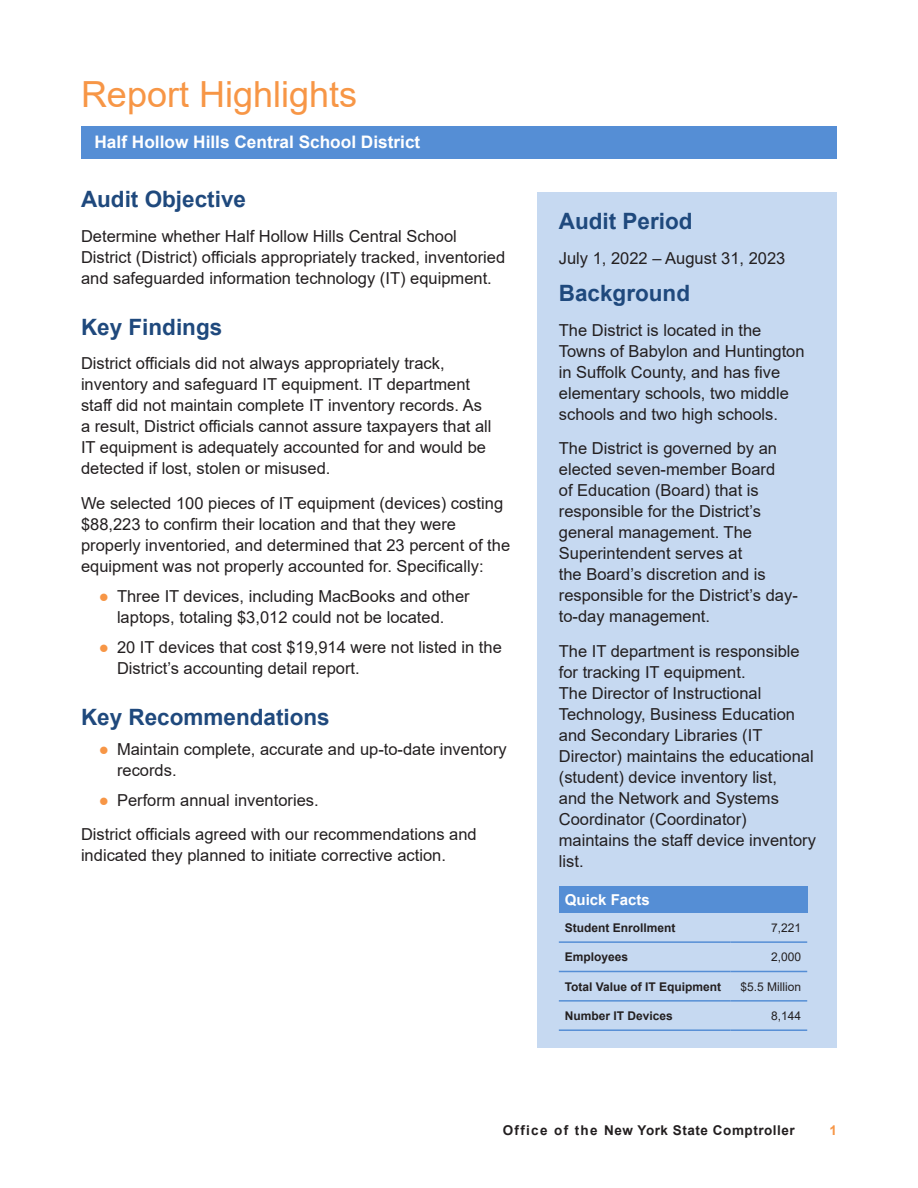
<style>
.page{position:relative;width:918px;height:1188px;background:#fff}
.page>*{position:absolute;margin:0;border:0;box-sizing:border-box;transform-origin:0 0}
.Section_Heads{font:36px "Arial";color:#f79646}
._2_Subheads{font:700 22.5px "Arial";color:#1f497d}
.Body_Text{font:700 22.5px "Arial";color:#1f497d}
.t1{font:700 17.25px "Arial";color:#fff}
.Body_Text-2{font:16.5px/21px "Arial";color:#231f20}
.Footnotes{font:700 15px "Arial";color:#fff}
.t2{font:700 13.5px "Arial";letter-spacing:.04em;color:#231f20}
.t3{font:700 13.5px "Arial";color:#f79646}
.Footnotes-2{font:700 12px "Arial";color:#231f20}
.Footnotes-3{font:12px "Arial";color:#231f20}
.s1{color:#f79646}
</style>
<div class="page">
<hr style="left:81px;top:126px;width:756px;height:3px;background:#558ed5">
<div style="left:538px;top:192px;width:299px;height:856px;background:#c6d9f1"></div>
<div style="left:81px;top:128px;width:756px;height:31px;background:#558ed5"></div>
<div style="left:559px;top:886px;width:248px;height:27px;background:#558ed5"></div>
<hr style="left:559px;top:941px;width:171px;height:2px;background:#558ed5">
<hr style="left:730px;top:941px;width:77px;height:2px;background:#558ed5">
<hr style="left:559px;top:971px;width:171px;height:1px;background:#558ed5">
<hr style="left:730px;top:971px;width:77px;height:1px;background:#558ed5">
<hr style="left:559px;top:1000px;width:171px;height:2px;background:#558ed5">
<hr style="left:730px;top:1000px;width:77px;height:2px;background:#558ed5">
<hr style="left:559px;top:1029px;width:171px;height:2px;background:#558ed5">
<hr style="left:730px;top:1029px;width:77px;height:2px;background:#558ed5">
<p class="Section_Heads" style="left:81px;top:70px;width:278px">Report Highlights</p>
<p class="t1" style="left:94px;top:129px;width:327px">Half Hollow Hills Central School District</p>
<p class="_2_Subheads" style="left:81px;top:184px;width:167px">Audit Objective</p>
<p class="Body_Text-2" style="left:81px;top:226px;width:426px">Determine whether Half Hollow Hills Central School<br>District (District) officials appropriately tracked, inventoried and safeguarded information technology (IT) equipment.</p>
<p class="_2_Subheads" style="left:81px;top:311px;width:143px">Key Findings</p>
<p class="Body_Text-2" style="left:81px;top:353px;width:412px">District officials did not always appropriately track, inventory and safeguard IT equipment. IT department staff did not maintain complete IT inventory records. As a result, District officials cannot assure taxpayers that all IT equipment is adequately accounted for and would be detected if lost, stolen or misused.</p>
<p class="Body_Text-2" style="left:81px;top:493px;width:431px">We selected 100 pieces of IT equipment (devices) costing $88,223 to confirm their location and that they were properly inventoried, and determined that 23 percent of the equipment was not properly accounted for. Specifically:</p>
<p class="Body_Text-2" style="left:99px;top:586px;width:372px;text-align:center"><span class="s1">●</span> Three IT devices, including MacBooks and other laptops, totaling $3,012 could not be located.</p>
<p class="Body_Text-2" style="left:117px;top:637px;width:386px;text-indent:-18px"><span class="s1">●</span> 20 IT devices that cost $19,914 were not listed in the<br>District’s accounting detail report.</p>
<p class="_2_Subheads" style="left:81px;top:701px;width:250px">Key Recommendations</p>
<p class="Body_Text-2" style="left:117px;top:739px;width:391px;text-indent:-18px"><span class="s1">●</span> Maintain complete, accurate and up-to-date inventory records.</p>
<p class="Body_Text-2" style="left:99px;top:790px;width:221px"><span class="s1">●</span> Perform annual inventories.</p>
<p class="Body_Text-2" style="left:81px;top:824px;width:397px">District officials agreed with our recommendations and indicated they planned to initiate corrective action.</p>
<p class="_2_Subheads" style="left:559px;top:206px;width:135px">Audit Period</p>
<p class="Body_Text-2" style="left:559px;top:247px;width:228px">July 1, 2022 – August 31, 2023</p>
<p class="Body_Text" style="left:559px;top:278px;width:133px">Background</p>
<p class="Body_Text-2" style="left:559px;top:319px;width:247px">The District is located in the<br>Towns of Babylon and Huntington in Suffolk County, and has five elementary schools, two middle schools and two high schools.</p>
<p class="Body_Text-2" style="left:559px;top:438px;width:241px">The District is governed by an elected seven-member Board<br>of Education (Board) that is responsible for the District’s general management. The<br>Superintendent serves at<br>the Board’s discretion and is responsible for the District’s day&shy;to-day management.</p>
<p class="Body_Text-2" style="left:559px;top:640px;width:259px">The IT department is responsible for tracking IT equipment.<br>The Director of Instructional<br>Technology, Business Education and Secondary Libraries (IT<br>Director) maintains the educational (student) device inventory list,<br>and the Network and Systems<br>Coordinator (Coordinator) maintains the staff device inventory list.</p>
<p class="Footnotes" style="left:565px;top:889px;width:87px">Quick Facts</p>
<p class="Footnotes-2" style="left:565px;top:919px;width:112px">Student Enrollment</p>
<p class="Footnotes-3" style="left:771px;top:919px;width:32px">7,221</p>
<p class="Footnotes-2" style="left:565px;top:949px;width:65px">Employees</p>
<p class="Footnotes-3" style="left:771px;top:949px;width:32px">2,000</p>
<p class="Footnotes-2" style="left:565px;top:978px;width:158px">Total Value of IT Equipment</p>
<p class="Footnotes-3" style="left:741px;top:978px;width:62px">$5.5 Million</p>
<p class="Footnotes-2" style="left:565px;top:1007px;width:110px">Number IT Devices</p>
<p class="Footnotes-3" style="left:771px;top:1007px;width:32px">8,144</p>
<p class="t2" style="left:503px;top:1121px;width:294px">Office of the New York State Comptroller</p>
<p class="t3" style="left:829px;top:1121px;width:9px">1</p>
</div>
